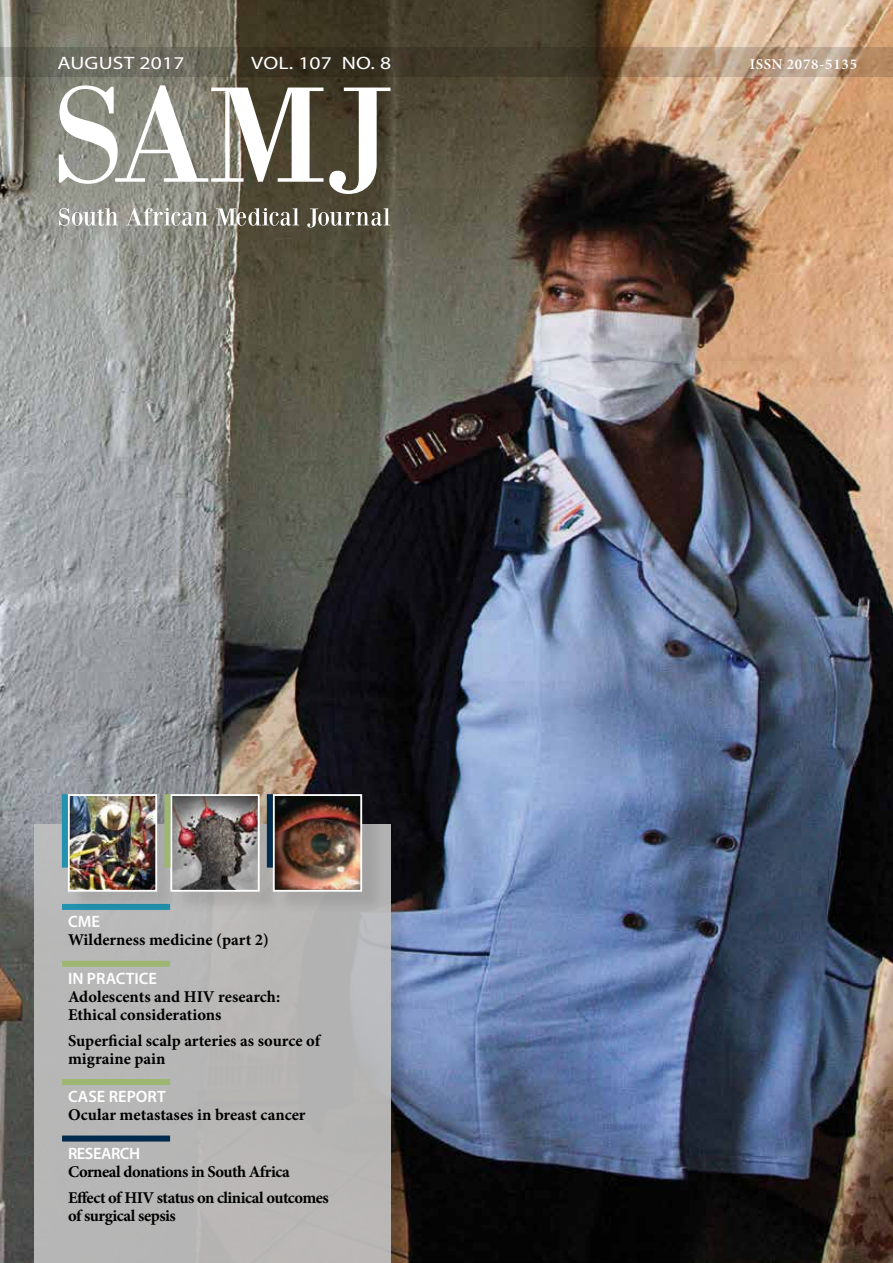
<style>
.page{position:relative;width:893px;height:1263px;background:#fff}
.page>*{position:absolute;margin:0;border:0;box-sizing:border-box;transform-origin:0 0}
.t1{font:18px "Myriad Pro";letter-spacing:.01em;color:#fff;scale:1.2 1}
.t2{font:700 16.5px/18px "Minion Pro";letter-spacing:-.005em;color:#000}
.t3{font:700 16.5px/26.5px "Minion Pro";letter-spacing:-.03em;color:#000}
.t4{font:600 16.5px "Myriad Pro";color:#fff}
.t5{font:600 16.5px "Myriad Pro";letter-spacing:-.03em;color:#fff}
.t6{font:600 15px "Minion Pro";letter-spacing:.05em;color:#fff}
</style>
<div class="page">
<img style="left:0;top:0;width:893px;height:1263px">
<svg style="left:0;top:47px;width:893px;height:30px;background:#6d604d"></svg>
<div style="left:36px;top:826px;width:373px;height:437px;background:#000;opacity:.1"></div>
<div style="left:34px;top:824px;width:356px;height:439px;background:#b7b7b6"></div>
<svg style="left:59px;top:208px;width:331px;height:20px"></svg>
<svg style="left:59px;top:85px;width:331px;height:109px"></svg>
<div style="left:62px;top:1135px;width:108px;height:6px;background:#002b4e"></div>
<div style="left:62px;top:904px;width:108px;height:6px;background:#2292ae"></div>
<div style="left:71px;top:797px;width:109px;height:117px;background:#000;opacity:.1"></div>
<img style="left:71px;top:797px;width:83px;height:92px">
<div style="left:68px;top:794px;width:89px;height:98px;border:2px solid #fff"></div>
<div style="left:173px;top:797px;width:110px;height:117px;background:#000;opacity:.1"></div>
<img style="left:173px;top:797px;width:84px;height:92px">
<div style="left:170px;top:794px;width:90px;height:98px;border:2px solid #fff"></div>
<div style="left:276px;top:797px;width:109px;height:117px;background:#000;opacity:.1"></div>
<img style="left:276px;top:797px;width:83px;height:92px">
<div style="left:273px;top:794px;width:89px;height:98px;border:2px solid #fff"></div>
<div style="left:62px;top:794px;width:6px;height:73px;background:#2292ae"></div>
<div style="left:164px;top:794px;width:6px;height:73px;background:#9db671"></div>
<div style="left:267px;top:794px;width:6px;height:73px;background:#002b4e"></div>
<div style="left:62px;top:1079px;width:108px;height:6px;background:#9db671"></div>
<div style="left:62px;top:961px;width:108px;height:6px;background:#9db671"></div>
<p class="t1" style="left:58px;top:52px;width:107px">AUGUST 2017</p>
<p class="t1" style="left:251px;top:52px;width:118px">VOL. 107 NO. 8</p>
<p class="t4" style="left:68px;top:911px;width:33px">CME</p>
<p class="t2" style="left:68px;top:930px;width:202px">Wilderness medicine (part 2)</p>
<p class="t4" style="left:68px;top:967px;width:91px">IN PRACTICE</p>
<p class="t2" style="left:68px;top:987px;width:214px">Adolescents and HIV research:<br>Ethical considerations</p>
<p class="t2" style="left:68px;top:1031px;width:254px">Superficial scalp arteries as source of migraine pain</p>
<p class="t4" style="left:68px;top:1086px;width:99px">CASE REPORT</p>
<p class="t2" style="left:68px;top:1105px;width:239px">Ocular metastases in breast cancer</p>
<p class="t5" style="left:68px;top:1142px;width:74px">RESEARCH</p>
<p class="t3" style="left:68px;top:1158px;width:262px">Corneal donations in South Africa<br>Effect of HIV status on clinical outcomes</p>
<p class="t3" style="left:68px;top:1202px;width:109px">of surgical sepsis</p>
<p class="t6" style="left:750px;top:54px;width:109px">ISSN 2078-5135</p>
</div>
